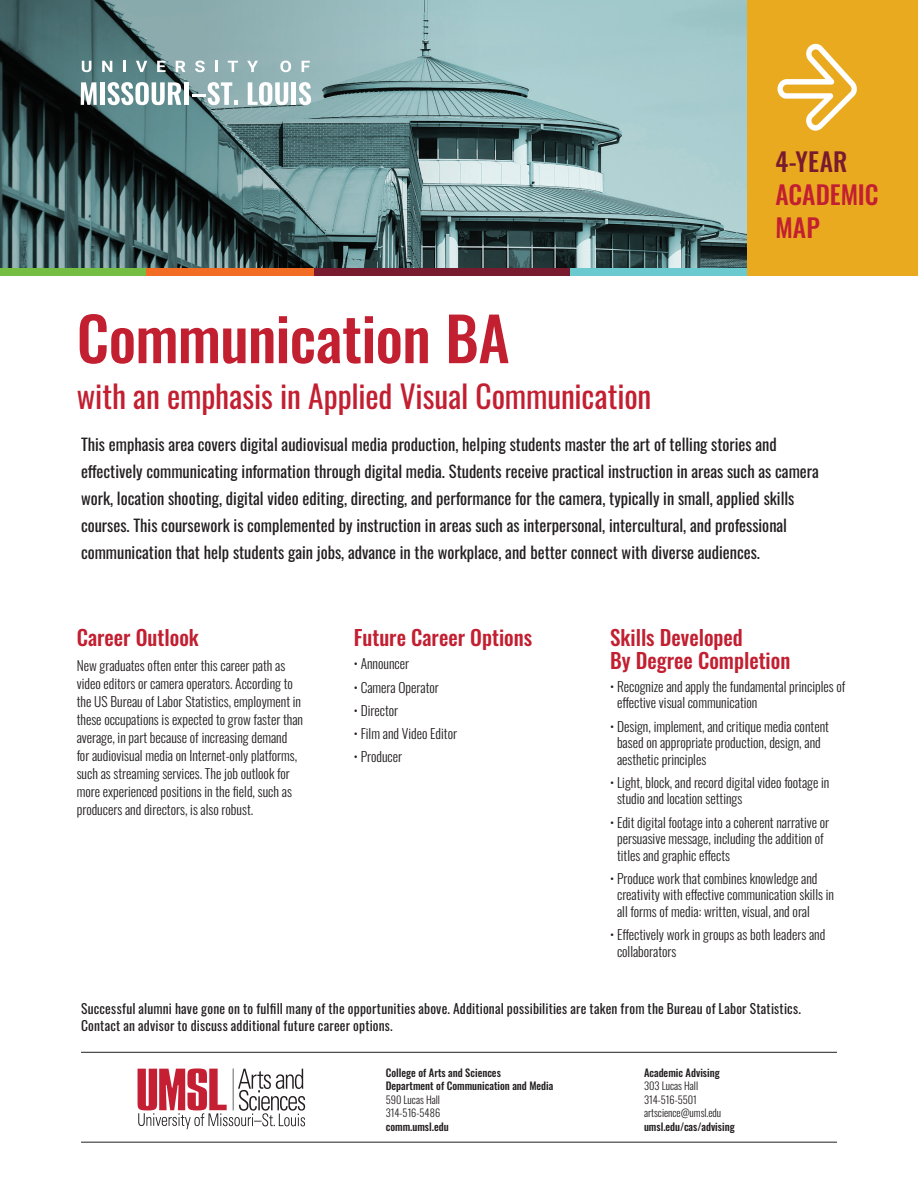
<style>
.page{position:relative;width:918px;height:1188px;background:#fff}
.page>*{position:absolute;margin:0;border:0;box-sizing:border-box;transform-origin:0 0}
.t1{font:500 60px "Oswald";letter-spacing:-.01em;color:#c21f31}
.t2{font:31.5px "Oswald";letter-spacing:-.005em;color:#c21f31}
.t3{font:500 25.5px "Oswald";color:#c21f31}
.t4{font:500 25.5px "Oswald";color:#791b2f}
.t5{font:500 21px/22.5px "Oswald";color:#c21f31}
.t6{font:16.5px/27px "Oswald";color:#231f20}
.t7{font:300 13.5px/16.5px "Oswald";color:#231f20}
.t8{font:13.5px/16.5px "Oswald";letter-spacing:.015em;color:#231f20}
.t9{font:500 10.5px/13.5px "Oswald";color:#231f20}
.t10{font:300 10.5px "Oswald";color:#231f20}
.s1{font-weight:300}
</style>
<div class="page">
<img style="left:564px;top:0;width:183px;height:268px">
<svg style="left:138px;top:1068px;width:167px;height:61px"></svg>
<hr style="left:81px;top:1052px;width:756px;height:1px;background:#231f20">
<hr style="left:81px;top:1142px;width:756px;height:1px;background:#231f20">
<svg style="left:0;top:0;width:564px;height:268px;background:#617f81"></svg>
<div style="left:678px;top:268px;width:240px;height:8px;background:#eaaa20"></div>
<div style="left:556px;top:268px;width:191px;height:8px;background:#6acacf"></div>
<div style="left:263px;top:268px;width:306px;height:7px;background:#791b2f"></div>
<div style="left:135px;top:268px;width:178px;height:7px;background:#f36c24"></div>
<div style="left:0;top:268px;width:145px;height:7px;background:#75be43"></div>
<svg style="left:82px;top:61px;width:9px;height:11px"></svg>
<svg style="left:102px;top:61px;width:10px;height:11px"></svg>
<svg style="left:123px;top:61px;width:3px;height:11px"></svg>
<svg style="left:136px;top:61px;width:11px;height:11px"></svg>
<svg style="left:157px;top:61px;width:9px;height:11px"></svg>
<svg style="left:176px;top:61px;width:9px;height:11px"></svg>
<svg style="left:195px;top:61px;width:10px;height:11px"></svg>
<svg style="left:215px;top:61px;width:3px;height:11px"></svg>
<svg style="left:228px;top:61px;width:10px;height:11px"></svg>
<svg style="left:247px;top:61px;width:11px;height:11px"></svg>
<svg style="left:280px;top:61px;width:11px;height:11px"></svg>
<svg style="left:302px;top:61px;width:8px;height:11px"></svg>
<svg style="left:81px;top:82px;width:16px;height:23px"></svg>
<div style="left:100px;top:82px;width:5px;height:23px;background:#fff"></div>
<svg style="left:108px;top:82px;width:73px;height:23px"></svg>
<div style="left:184px;top:82px;width:5px;height:23px;background:#fff"></div>
<hr style="left:192px;top:94px;width:14px;height:3px;background:#fff">
<svg style="left:208px;top:82px;width:30px;height:23px"></svg>
<svg style="left:248px;top:82px;width:40px;height:23px"></svg>
<hr style="left:292px;top:82px;width:4px;height:23px;background:#fff">
<svg style="left:299px;top:82px;width:12px;height:23px"></svg>
<div style="left:747px;top:0;width:171px;height:274px;background:#eaaa20"></div>
<svg style="left:778px;top:44px;width:79px;height:87px"></svg>
<p class="t4" style="left:775px;top:148px;width:74px">4-YEAR</p>
<p class="t3" style="left:775px;top:181px;width:105px">ACADEMIC</p>
<p class="t3" style="left:775px;top:214px;width:46px">MAP</p>
<p class="t1" style="left:77px;top:307px;width:434px">Communication BA</p>
<p class="t2" style="left:77px;top:368px;width:576px">with an emphasis in Applied Visual Communication</p>
<p class="t6" style="left:81px;top:430px;width:739px">This emphasis area covers digital audiovisual media production, helping students master the art of telling stories and effectively communicating information through digital media. Students receive practical instruction in areas such as camera work, location shooting, digital video editing, directing, and performance for the camera, typically in small, applied skills courses. This coursework is complemented by instruction in areas such as interpersonal, intercultural, and professional communication that help students gain jobs, advance in the workplace, and better connect with diverse audiences.</p>
<p class="t5" style="left:77px;top:628px;width:124px">Career Outlook</p>
<p class="t7" style="left:77px;top:655px;width:228px;line-height:18px">New graduates often enter this career path as video editors or camera operators. According to the US Bureau of Labor Statistics, employment in these occupations is expected to grow faster than average, in part because of increasing demand for audiovisual media on Internet-only platforms, such as streaming services. The job outlook for more experienced positions in the field, such as producers and directors, is also robust.</p>
<p class="t5" style="left:354px;top:628px;width:180px">Future Career Options</p>
<p class="t7" style="left:354px;top:654px;width:57px">• Announcer</p>
<p class="t7" style="left:354px;top:677px;width:87px">• Camera Operator</p>
<p class="t7" style="left:354px;top:701px;width:46px">• Director</p>
<p class="t7" style="left:354px;top:724px;width:105px">• Film and Video Editor</p>
<p class="t7" style="left:354px;top:747px;width:50px">• Producer</p>
<p class="t5" style="left:610px;top:628px;width:182px">Skills Developed<br>By Degree Completion</p>
<p class="t7" style="left:617px;top:677px;width:230px;text-indent:-7px">• Recognize and apply the fundamental principles of effective visual communication</p>
<p class="t7" style="left:617px;top:716px;width:213px;text-indent:-7px">• Design, implement, and critique media content based on appropriate production, design, and aesthetic principles</p>
<p class="t7" style="left:617px;top:773px;width:214px;text-indent:-7px">• Light, block, and record digital video footage in studio and location settings</p>
<p class="t7" style="left:617px;top:812px;width:214px;text-indent:-7px">• Edit digital footage into a coherent narrative or persuasive message, including the addition of titles and graphic effects</p>
<p class="t7" style="left:617px;top:869px;width:218px;text-indent:-7px">• Produce work that combines knowledge and creativity with effective communication skills in all forms of media: written, visual, and oral</p>
<p class="t7" style="left:617px;top:925px;width:210px;text-indent:-7px">• Effectively work in groups as both leaders and collaborators</p>
<p class="t8" style="left:81px;top:999px;width:721px">Successful alumni have gone on to fulfill many of the opportunities above. Additional possibilities are taken from the Bureau of Labor Statistics.<br>Contact an advisor to discuss additional future career options.</p>
<p class="t9" style="left:386px;top:1066px;width:117px">College of Arts and Sciences</p>
<p class="t9" style="left:386px;top:1080px;width:169px">Department of Communication and Media</p>
<p class="t10" style="left:386px;top:1090px;width:56px">590 Lucas Hall</p>
<p class="t10" style="left:386px;top:1103px;width:56px">314-516-5486</p>
<p class="t9" style="left:386px;top:1120px;width:64px">comm.umsl.edu</p>
<p class="t9" style="left:644px;top:1066px;width:77px">Academic Advising<br><span class="s1">303 Lucas Hall</span></p>
<p class="t10" style="left:644px;top:1090px;width:54px">314-516-5501</p>
<p class="t10" style="left:644px;top:1103px;width:79px">artscience@umsl.edu</p>
<p class="t9" style="left:644px;top:1120px;width:92px">umsl.edu/cas/advising</p>
</div>
